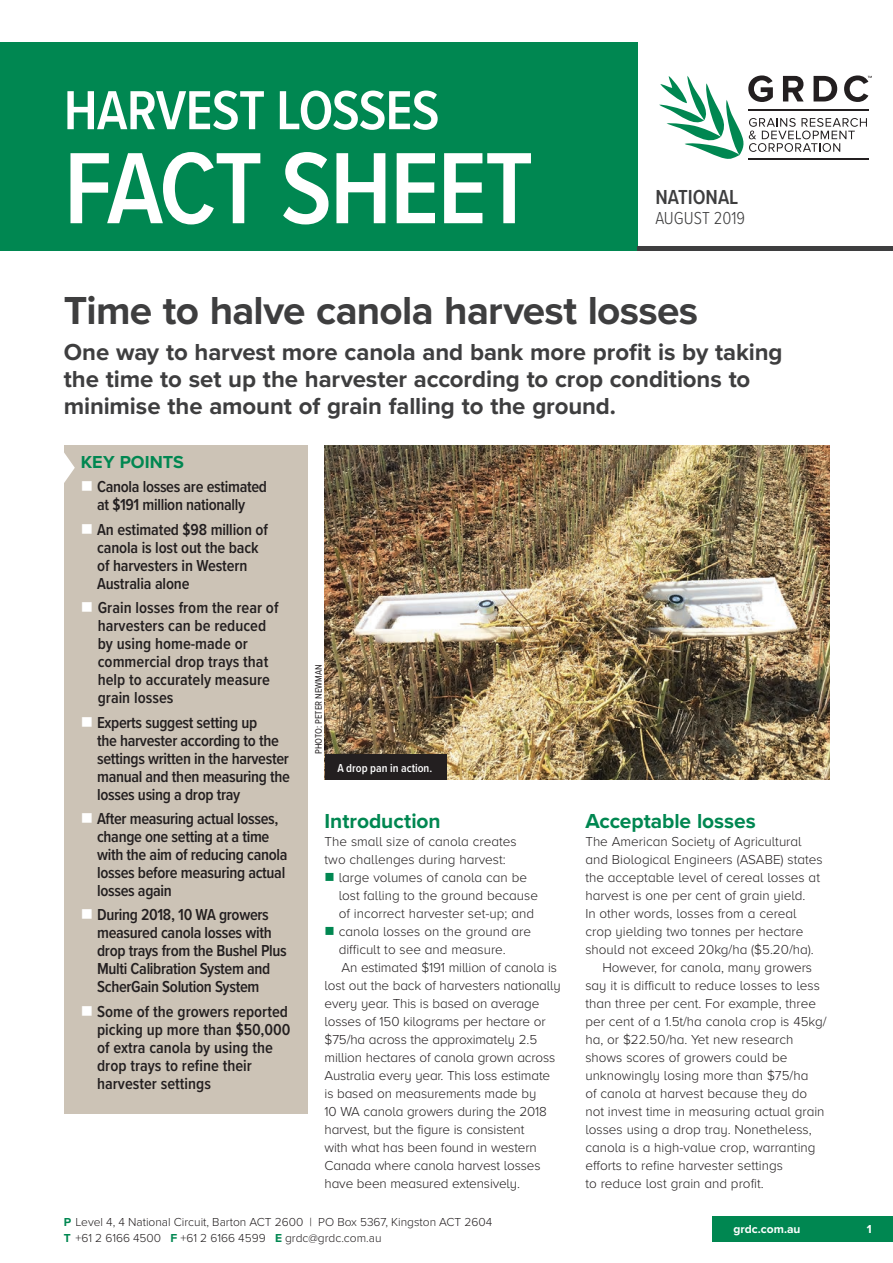
<style>
.page{position:relative;width:893px;height:1263px;background:#fff}
.page>*{position:absolute;margin:0;border:0;box-sizing:border-box;transform-origin:0 0}
.t1{font:600 105px "Proxima Nova Cond";letter-spacing:-.02em;color:#fff}
.t2{font:600 57px "Proxima Nova Cond";letter-spacing:-.015em;color:#fff}
._001_Heading{font:700 40.5px "Proxima Nova";letter-spacing:-.02em;color:#3e3e3f}
._002_Precede{font:700 24px/27px "Proxima Nova";letter-spacing:-.005em;color:#3e3e3f}
._002_Precede-2{font:700 21px "Proxima Nova";letter-spacing:-.005em;color:#008751}
._008_Xhead{font:600 21px "Proxima Nova Cond";color:#3e3e3f}
._008_Xhead-2{font:300 18px "Proxima Nova Cond";color:#3e3e3f}
._005_Quote_big{font:700 18px "Proxima Nova";color:#008751}
._004_B_O_Body_fullou{font:600 16.5px/18px "Proxima Nova Cond";letter-spacing:-.02em;color:#231f20}
._004_B_O_Body_fullou-2{font:600 16.5px/18px "Proxima Nova Cond";color:#231f20}
._003_Body{font:300 13.5px/18px "Proxima Nova A";letter-spacing:-.01em;color:#231f20}
._003_Body_fullout{font:300 13.5px/18px "Proxima Nova A";color:#231f20}
.t3{font:300 12px "Proxima Nova";color:#231f20}
._009_Caption{font:600 12px "Proxima Nova Cond";color:#fff}
.t4{font:700 12px "Proxima Nova";color:#fff}
._009_Credit{font:9.75px "Proxima Nova Cond";color:#231f20}
.s1{color:#fff}
.s2{color:#008751}
.s3{font-weight:700;color:#008751}
</style>
<div class="page">
<div style="left:712px;top:1216px;width:181px;height:26px;background:#008751"></div>
<img style="left:325px;top:445px;width:504px;height:335px">
<div style="left:0;top:43px;width:638px;height:208px;background:#008751"></div>
<svg style="left:659px;top:75px;width:213px;height:84px"></svg>
<hr style="left:638px;top:247px;width:255px;height:4px;background:#3e3e3f">
<div style="left:64px;top:445px;width:244px;height:669px;background:#ccc3b6"></div>
<svg style="left:64px;top:453px;width:11px;height:30px"></svg>
<div style="left:325px;top:754px;width:121px;height:26px;background:#231f20"></div>
<p class="t2" style="left:64px;top:68px;width:377px">HARVEST LOSSES</p>
<p class="t1" style="left:64px;top:111px;width:471px">FACT SHEET</p>
<p class="_008_Xhead" style="left:655px;top:182px;width:85px">NATIONAL</p>
<p class="_008_Xhead-2" style="left:655px;top:204px;width:91px">AUGUST 2019</p>
<p class="_001_Heading" style="left:64px;top:280px;width:636px">Time to halve canola harvest losses</p>
<p class="_002_Precede" style="left:64px;top:338px;width:720px">One way to harvest more canola and bank more profit is by taking the time to set up the harvester according to crop conditions to minimise the amount of grain falling to the ground.</p>
<p class="_005_Quote_big" style="left:81px;top:449px;width:105px">KEY POINTS</p>
<p class="_004_B_O_Body_fullou" style="left:81px;top:477px;width:188px;text-align:center"><span class="s1">■</span> Canola losses are estimated at $191 million nationally</p>
<p class="_004_B_O_Body_fullou" style="left:97px;top:520px;width:172px;text-indent:-16px"><span class="s1">■</span> An estimated $98 million of canola is lost out the back of harvesters in Western<br>Australia alone</p>
<p class="_004_B_O_Body_fullou-2" style="left:98px;top:598px;width:182px;text-indent:-17px"><span class="s1">■</span> Grain losses from the rear of harvesters can be reduced by using home-made or commercial drop trays that help to accurately measure grain losses</p>
<p class="_004_B_O_Body_fullou" style="left:97px;top:713px;width:194px;text-indent:-16px"><span class="s1">■</span> Experts suggest setting up<br>the harvester according to the settings written in the harvester manual and then measuring the losses using a drop tray</p>
<p class="_004_B_O_Body_fullou" style="left:97px;top:809px;width:192px;text-indent:-16px"><span class="s1">■</span> After measuring actual losses, change one setting at a time with the aim of reducing canola losses before measuring actual losses again</p>
<p class="_004_B_O_Body_fullou" style="left:97px;top:905px;width:191px;text-indent:-16px"><span class="s1">■</span> During 2018, 10 WA growers measured canola losses with drop trays from the Bushel Plus<br>Multi Calibration System and<br>ScherGain Solution System</p>
<p class="_004_B_O_Body_fullou-2" style="left:97px;top:1002px;width:195px;text-indent:-16px"><span class="s1">■</span> Some of the growers reported picking up more than $50,000 of extra canola by using the drop trays to refine their harvester settings</p>
<p class="_009_Credit" style="left:311px;top:754px;width:91px;rotate:-90deg">PHOTO: PETER NEWMAN</p>
<p class="_009_Caption" style="left:337px;top:759px;width:96px">A drop pan in action.</p>
<p class="_002_Precede-2" style="left:325px;top:805px;width:118px">Introduction</p>
<p class="_003_Body_fullout" style="left:325px;top:832px;width:194px">The small size of canola creates two challenges during harvest:</p>
<p class="_003_Body_fullout" style="left:339px;top:868px;width:201px;text-indent:-14px"><span class="s2">■</span> large volumes of canola can be lost falling to the ground because of incorrect harvester set-up; and</p>
<p class="_003_Body_fullout" style="left:339px;top:922px;width:194px;text-indent:-14px"><span class="s2">■</span> canola losses on the ground are difficult to see and measure.</p>
<p class="_003_Body" style="left:325px;top:958px;width:238px;text-indent:17px">An estimated $191 million of canola is lost out the back of harvesters nationally every year. This is based on average losses of 150 kilograms per hectare or $75/ha across the approximately 2.5 million hectares of canola grown across Australia every year. This loss estimate is based on measurements made by<br>10 WA canola growers during the 2018 harvest, but the figure is consistent<br>with what has been found in western Canada where canola harvest losses have been measured extensively.</p>
<p class="t3" style="left:64px;top:1213px;width:430px"><span class="s3">P</span> Level 4, 4 National Circuit, Barton ACT 2600 | PO Box 5367, Kingston ACT 2604</p>
<p class="t3" style="left:64px;top:1229px;width:319px"><span class="s3">T</span> +61 2 6166 4500 <span class="s3">F</span> +61 2 6166 4599 <span class="s3">E</span> grdc@grdc.com.au</p>
<p class="_002_Precede-2" style="left:585px;top:805px;width:172px">Acceptable losses</p>
<p class="_003_Body_fullout" style="left:585px;top:832px;width:239px">The American Society of Agricultural and Biological Engineers (ASABE) states the acceptable level of cereal losses at harvest is one per cent of grain yield.<br>In other words, losses from a cereal crop yielding two tonnes per hectare should not exceed 20kg/ha ($5.20/ha).</p>
<p class="_003_Body" style="left:585px;top:958px;width:243px;text-indent:17px">However, for canola, many growers say it is difficult to reduce losses to less than three per cent. For example, three per cent of a 1.5t/ha canola crop is 45kg/ ha, or $22.50/ha. Yet new research shows scores of growers could be unknowingly losing more than $75/ha<br>of canola at harvest because they do not invest time in measuring actual grain losses using a drop tray. Nonetheless, canola is a high-value crop, warranting efforts to refine harvester settings<br>to reduce lost grain and profit.</p>
<p class="t4" style="left:733px;top:1220px;width:69px">grdc.com.au</p>
<p class="t4" style="left:867px;top:1220px;width:6px">1</p>
</div>
